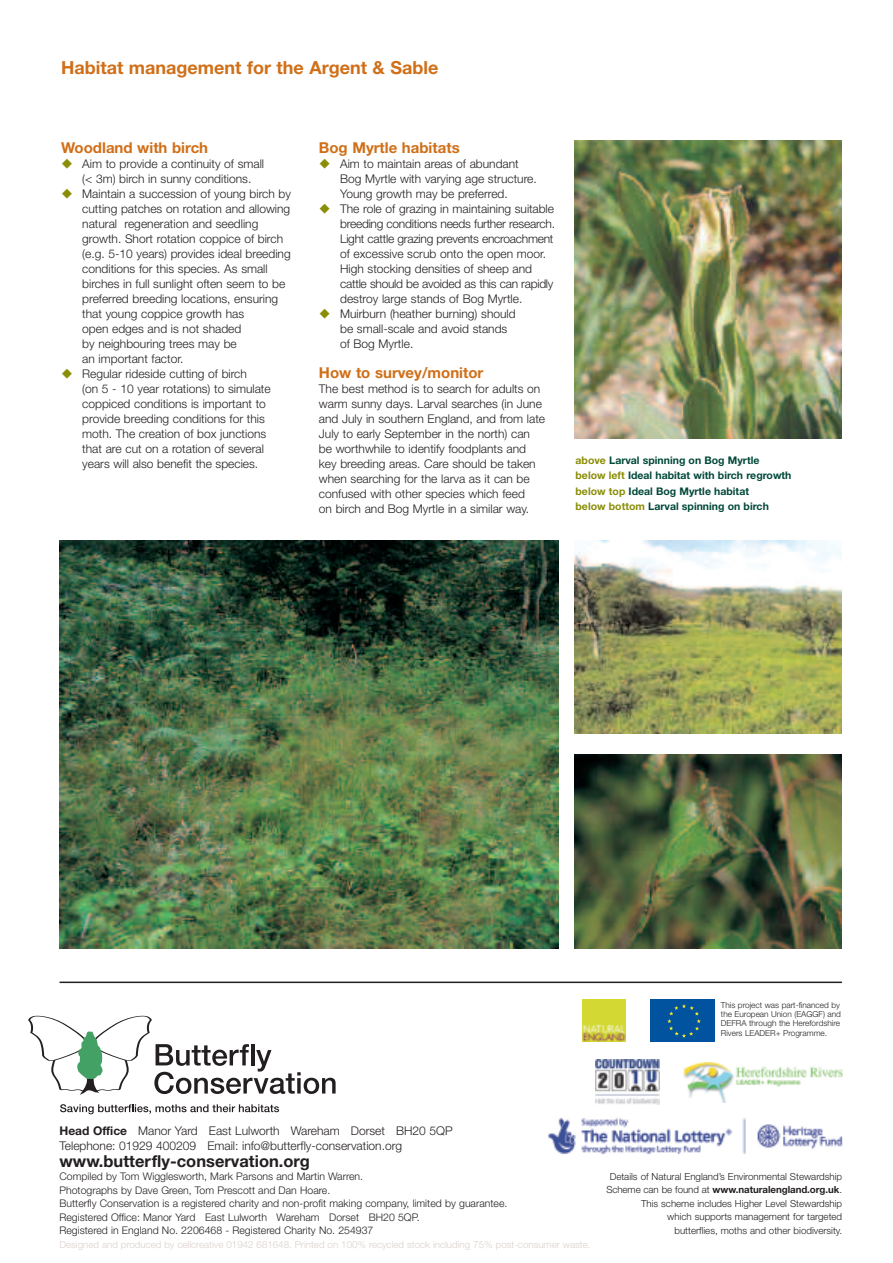
<style>
.page{position:relative;width:893px;height:1263px;background:#fff}
.page>*{position:absolute;margin:0;border:0;box-sizing:border-box;transform-origin:0 0}
.t1{font:700 18px "Helvetica Neue";color:#d06f18}
.t2{font:700 16.5px "Helvetica Neue";color:#231f20}
.t3{font:700 15px "Helvetica Neue";color:#d06f18}
.t4{font:300 12px/15px "Helvetica Neue";color:#231f20}
.t5{font:300 10.5px/13.5px "Helvetica Neue";color:#231f20}
.t6{font:700 10.5px/15.5px "Helvetica Neue";color:#004839}
.t7{font:300 9.75px/13.5px "Helvetica Neue";color:#231f20;text-align:right}
.t8{font:300 9.75px "Helvetica Neue";color:#dbd1cc}
.t9{font:300 8.25px/9.3px "Helvetica Neue";color:#231f20}
.s1{color:#8a8d06}
.s2{font-weight:700}
</style>
<div class="page">
<svg style="left:28px;top:1015px;width:308px;height:80px"></svg>
<svg style="left:60px;top:1104px;width:219px;height:10px"></svg>
<img style="left:583px;top:999px;width:42px;height:43px">
<img style="left:60px;top:540px;width:498px;height:408px">
<img style="left:574px;top:540px;width:268px;height:193px">
<img style="left:574px;top:755px;width:268px;height:193px">
<img style="left:574px;top:140px;width:268px;height:298px">
<hr style="left:60px;top:981px;width:782px;height:2px;background:#231f20">
<div style="left:651px;top:999px;width:63px;height:43px;background:#0153a0"></div>
<svg style="left:667px;top:1004px;width:34px;height:34px"></svg>
<img style="left:548px;top:1117px;width:295px;height:37px">
<svg style="left:595px;top:1059px;width:64px;height:1px"></svg>
<img style="left:595px;top:1060px;width:64px;height:45px">
<img style="left:683px;top:1062px;width:160px;height:40px">
<h1 class="t1" style="left:61px;top:61px;width:379px">Habitat management for the Argent &amp; Sable</h1>
<p class="t3" style="left:61px;top:142px;width:149px">Woodland with birch</p>
<p class="t4" style="left:82px;top:157px;width:183px;text-indent:-21px"><span class="s1">◆</span> Aim to provide a continuity of small (&lt; 3m) birch in sunny conditions.</p>
<p class="t4" style="left:82px;top:187px;width:210px;text-indent:-21px"><span class="s1">◆</span> Maintain a succession of young birch by cutting patches on rotation and allowing natural regeneration and seedling growth. Short rotation coppice of birch (e.g. 5-10 years) provides ideal breeding conditions for this species. As small birches in full sunlight often seem to be preferred breeding locations, ensuring that young coppice growth has<br>open edges and is not shaded<br>by neighbouring trees may be<br>an important factor.</p>
<p class="t4" style="left:82px;top:367px;width:190px;text-indent:-21px"><span class="s1">◆</span> Regular rideside cutting of birch<br>(on 5 - 10 year rotations) to simulate coppiced conditions is important to provide breeding conditions for this moth. The creation of box junctions that are cut on a rotation of several years will also benefit the species.</p>
<p class="t3" style="left:319px;top:142px;width:142px">Bog Myrtle habitats</p>
<p class="t4" style="left:340px;top:157px;width:198px;text-indent:-21px"><span class="s1">◆</span> Aim to maintain areas of abundant<br>Bog Myrtle with varying age structure.<br>Young growth may be preferred.</p>
<p class="t4" style="left:340px;top:202px;width:216px;text-indent:-21px"><span class="s1">◆</span> The role of grazing in maintaining suitable breeding conditions needs further research.<br>Light cattle grazing prevents encroachment of excessive scrub onto the open moor.<br>High stocking densities of sheep and cattle should be avoided as this can rapidly destroy large stands of Bog Myrtle.</p>
<p class="t4" style="left:340px;top:307px;width:177px;text-indent:-21px"><span class="s1">◆</span> Muirburn (heather burning) should be small-scale and avoid stands of Bog Myrtle.</p>
<p class="t3" style="left:319px;top:367px;width:166px">How to survey/monitor</p>
<p class="t4" style="left:319px;top:382px;width:228px">The best method is to search for adults on warm sunny days. Larval searches (in June and July in southern England, and from late July to early September in the north) can be worthwhile to identify foodplants and key breeding areas. Care should be taken when searching for the larva as it can be confused with other species which feed<br>on birch and Bog Myrtle in a similar way.</p>
<p class="t6" style="left:576px;top:453px;width:217px"><span class="s1">above</span> Larval spinning on Bog Myrtle <span class="s1">below left</span> Ideal habitat with birch regrowth <span class="s1">below top</span> Ideal Bog Myrtle habitat<br><span class="s1">below bottom</span> Larval spinning on birch</p>
<p class="t9" style="left:721px;top:1001px;width:122px">This project was part-financed by the European Union (EAGGF) and<br>DEFRA through the Herefordshire<br>Rivers LEADER+ Programme.</p>
<p class="t4" style="left:60px;top:1124px;width:395px"><span class="s2">Head Office</span> Manor Yard East Lulworth Wareham Dorset BH20 5QP<br>Telephone: 01929 400209 Email: info@butterfly-conservation.org</p>
<h2 class="t2" style="left:60px;top:1155px;width:252px">www.butterfly-conservation.org</h2>
<p class="t5" style="left:60px;top:1170px;width:449px">Compiled by Tom Wigglesworth, Mark Parsons and Martin Warren.<br>Photographs by Dave Green, Tom Prescott and Dan Hoare.<br>Butterfly Conservation is a registered charity and non-profit making company, limited by guarantee.<br>Registered Office: Manor Yard East Lulworth Wareham Dorset BH20 5QP.<br>Registered in England No. 2206468 - Registered Charity No. 254937</p>
<p class="t8" style="left:60px;top:1240px;width:532px">Designed and produced by cellcreative 01942 681648. Printed on 100% recycled stock including 75% post-consumer waste.</p>
<p class="t7" style="left:606px;top:1170px;width:237px">Details of Natural England’s Environmental Stewardship Scheme can be found at <span class="s2">www.naturalengland.org.uk</span>.<br>This scheme includes Higher Level Stewardship<br>which supports management for targeted<br>butterflies, moths and other biodiversity.</p>
</div>
